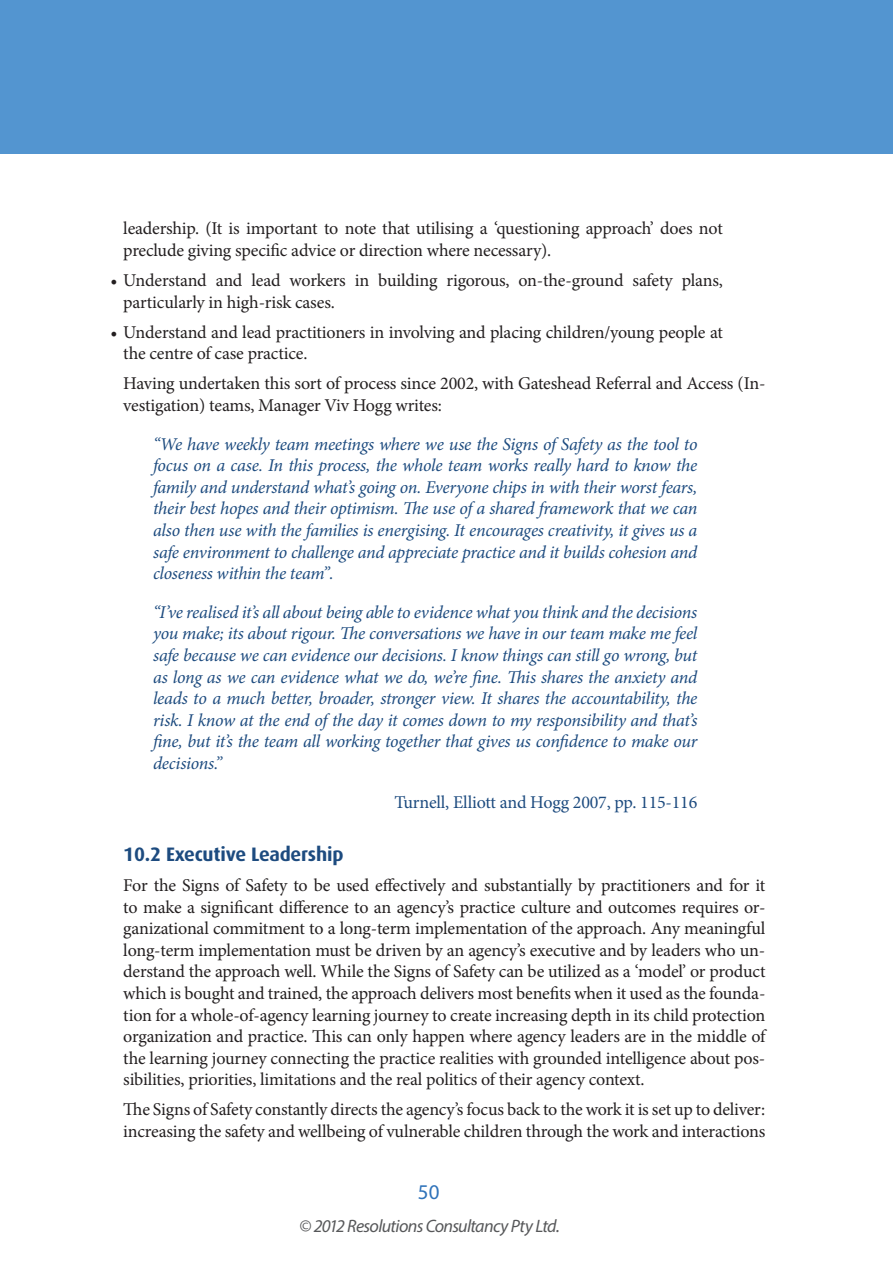
<style>
.page{position:relative;width:893px;height:1263px;background:#fff}
.page>*{position:absolute;margin:0;border:0;box-sizing:border-box;transform-origin:0 0}
.t1{font:21px "Myriad Pro";color:#3073ba}
.t2{font:700 19.5px "Dax";letter-spacing:-.01em;color:#1d4b7f}
.t3{font:18px/21.6px "Minion Pro";letter-spacing:-.01em;color:#231f20}
.t4{font:italic 18px/21.6px "Minion Pro";letter-spacing:-.015em;color:#1d4b7f;text-align:justify}
.t5{font:18px "Minion Pro";letter-spacing:-.01em;color:#1d4b7f}
.t6{font:italic 18px "Myriad Pro";letter-spacing:-.04em;color:#57585a}
</style>
<div class="page">
<div style="left:0;top:0;width:893px;height:153px;background:#5395d0"></div>
<p class="t3" style="left:123px;top:218px;width:601px">leadership. (It is important to note that utilising a ‘questioning approach’ does not preclude giving specific advice or direction where necessary).</p>
<p class="t3" style="left:123px;top:269px;width:601px;text-indent:-13px">• Understand and lead workers in building rigorous, on-the-ground safety plans, particularly in high-risk cases.</p>
<p class="t3" style="left:123px;top:321px;width:601px;text-indent:-13px">• Understand and lead practitioners in involving and placing children/young people at the centre of case practice.</p>
<p class="t3" style="left:123px;top:373px;width:644px">Having undertaken this sort of process since 2002, with Gateshead Referral and Access (In&shy;vestigation) teams, Manager Viv Hogg writes:</p>
<p class="t4" style="left:153px;top:433px;width:546px">“We have weekly team meetings where we use the Signs of Safety as the tool to focus on a case. In this process, the whole team works really hard to know the family and understand what’s going on. Everyone chips in with their worst fears, their best hopes and their optimism. The use of a shared framework that we can also then use with the families is energising. It encourages creativity, it gives us a safe environment to challenge and appreciate practice and it builds cohesion and closeness within the team”.</p>
<p class="t4" style="left:153px;top:601px;width:546px">“I’ve realised it’s all about being able to evidence what you think and the decisions you make; its about rigour. The conversations we have in our team make me feel safe because we can evidence our decisions. I know things can still go wrong, but as long as we can evidence what we do, we’re fine. This shares the anxiety and leads to a much better, broader, stronger view. It shares the accountability, the risk. I know at the end of the day it comes down to my responsibility and that’s fine, but it’s the team all working together that gives us confidence to make our decisions.”</p>
<p class="t5" style="left:394px;top:790px;width:304px">Turnell, Elliott and Hogg 2007, pp. 115-116</p>
<p class="t2" style="left:123px;top:843px;width:222px">10.2 Executive Leadership</p>
<p class="t3" style="left:123px;top:874px;width:644px;text-align:justify">For the Signs of Safety to be used effectively and substantially by practitioners and for it to make a significant difference to an agency’s practice culture and outcomes requires or&shy;ganizational commitment to a long-term implementation of the approach. Any meaningful long-term implementation must be driven by an agency’s executive and by leaders who un&shy;derstand the approach well. While the Signs of Safety can be utilized as a ‘model’ or product which is bought and trained, the approach delivers most benefits when it used as the founda&shy;tion for a whole-of-agency learning journey to create increasing depth in its child protection organization and practice. This can only happen where agency leaders are in the middle of the learning journey connecting the practice realities with grounded intelligence about pos&shy;sibilities, priorities, limitations and the real politics of their agency context.</p>
<p class="t3" style="left:123px;top:1099px;width:643px">The Signs of Safety constantly directs the agency’s focus back to the work it is set up to deliver: increasing the safety and wellbeing of vulnerable children through the work and interactions</p>
<p class="t1" style="left:418px;top:1178px;width:23px">50</p>
<p class="t6" style="left:299px;top:1215px;width:262px">© 2012 Resolutions Consultancy Pty Ltd.</p>
</div>
